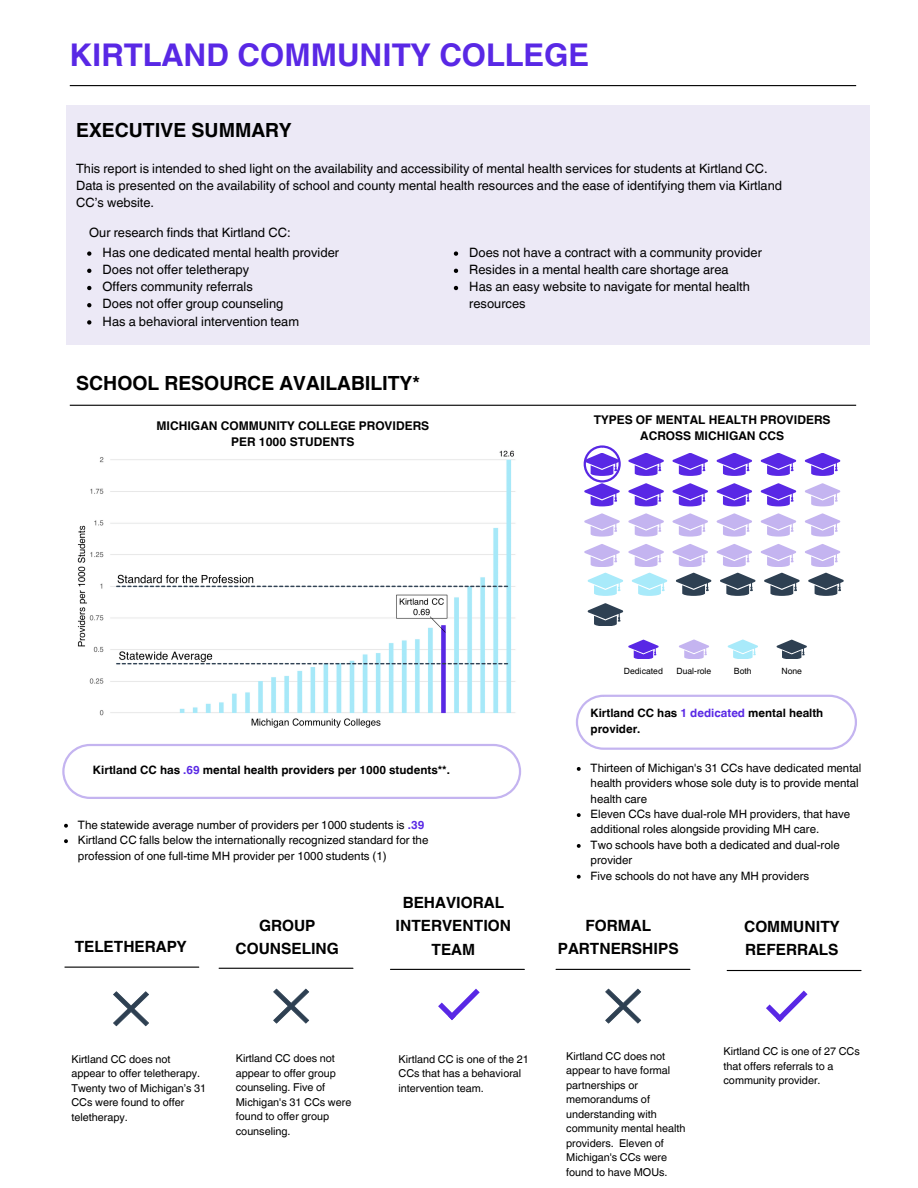
<style>
.page{position:relative;width:918px;height:1188px;background:#fff}
.page>*{position:absolute;margin:0;border:0;box-sizing:border-box;transform-origin:0 0}
.t1{font:700 31.2px "Helvetica World";color:#5928e5}
.t2{font:700 19.5px "Helvetica World";color:#000}
.t3{font:700 15.45px/23.7px "Helvetica World";color:#000;text-align:center}
.t4{font:12.9px/17.1px "Helvetica World";color:#000}
.t5{font:700 12px/16px "Helvetica World";color:#000;text-align:center}
.t6{font:11.55px/15.5px "Helvetica World";color:#000}
.t7{font:700 11.55px/15.5px "Helvetica World";color:#000}
.t8{font:10.8px/14.5px "Helvetica World";color:#000}
.t9{font:8.55px "Helvetica World";color:#000}
.s1{color:#5928e5}
.s2{font-weight:700;color:#5928e5}
</style>
<div class="page">
<hr style="left:70px;top:85px;width:786px;height:1px;background:#000">
<svg style="left:587px;top:573px;width:257px;height:53px"></svg>
<svg style="left:679px;top:640px;width:30px;height:19px"></svg>
<svg style="left:727px;top:640px;width:31px;height:19px"></svg>
<svg style="left:776px;top:640px;width:31px;height:19px"></svg>
<svg style="left:628px;top:640px;width:31px;height:19px"></svg>
<svg style="left:438px;top:989px;width:42px;height:31px"></svg>
<svg style="left:766px;top:991px;width:42px;height:31px"></svg>
<svg style="left:273px;top:989px;width:36px;height:35px"></svg>
<svg style="left:605px;top:989px;width:36px;height:35px"></svg>
<div style="left:66px;top:106px;width:804px;height:239px;background:#ece9f6"></div>
<hr style="left:70px;top:405px;width:786px;height:1px;background:#000">
<hr style="left:65px;top:967px;width:134px;height:1px;background:#000">
<hr style="left:219px;top:968px;width:134px;height:1px;background:#000">
<hr style="left:390px;top:969px;width:134px;height:1px;background:#000">
<hr style="left:556px;top:969px;width:134px;height:1px;background:#000">
<hr style="left:727px;top:970px;width:134px;height:1px;background:#000">
<svg style="left:576px;top:695px;width:281px;height:55px"></svg>
<img style="left:77px;top:450px;width:438px;height:278px">
<svg style="left:584px;top:445px;width:257px;height:92px"></svg>
<svg style="left:62px;top:744px;width:459px;height:55px"></svg>
<svg style="left:87px;top:251px;width:4px;height:5px"></svg>
<svg style="left:87px;top:269px;width:4px;height:4px"></svg>
<svg style="left:87px;top:286px;width:4px;height:4px"></svg>
<svg style="left:87px;top:303px;width:4px;height:4px"></svg>
<svg style="left:87px;top:320px;width:4px;height:5px"></svg>
<svg style="left:454px;top:251px;width:4px;height:5px"></svg>
<svg style="left:454px;top:269px;width:4px;height:4px"></svg>
<svg style="left:454px;top:286px;width:4px;height:4px"></svg>
<svg style="left:577px;top:767px;width:4px;height:4px"></svg>
<svg style="left:577px;top:813px;width:4px;height:4px"></svg>
<svg style="left:577px;top:844px;width:4px;height:4px"></svg>
<svg style="left:577px;top:875px;width:4px;height:4px"></svg>
<svg style="left:64px;top:824px;width:4px;height:4px"></svg>
<svg style="left:64px;top:839px;width:4px;height:4px"></svg>
<svg style="left:113px;top:991px;width:36px;height:35px"></svg>
<p class="t1" style="left:70px;top:30px;width:521px">KIRTLAND COMMUNITY COLLEGE</p>
<p class="t2" style="left:76px;top:114px;width:217px">EXECUTIVE SUMMARY</p>
<p class="t4" style="left:76px;top:160px;width:707px">This report is intended to shed light on the availability and accessibility of mental health services for students at Kirtland CC.<br>Data is presented on the availability of school and county mental health resources and the ease of identifying them via Kirtland<br>CC’s website.</p>
<p class="t4" style="left:89px;top:224px;width:203px">Our research finds that Kirtland CC:</p>
<p class="t4" style="left:103px;top:244px;width:238px">Has one dedicated mental health provider</p>
<p class="t4" style="left:103px;top:261px;width:148px">Does not offer teletherapy</p>
<p class="t4" style="left:103px;top:278px;width:152px">Offers community referrals</p>
<p class="t4" style="left:103px;top:295px;width:182px">Does not offer group counseling</p>
<p class="t4" style="left:103px;top:313px;width:198px">Has a behavioral intervention team</p>
<p class="t2" style="left:76px;top:367px;width:345px">SCHOOL RESOURCE AVAILABILITY*</p>
<p class="t5" style="left:156px;top:417px;width:274px">MICHIGAN COMMUNITY COLLEGE PROVIDERS<br>PER 1000 STUDENTS</p>
<p class="t4" style="left:469px;top:244px;width:294px">Does not have a contract with a community provider</p>
<p class="t4" style="left:469px;top:261px;width:261px">Resides in a mental health care shortage area</p>
<p class="t4" style="left:469px;top:278px;width:282px">Has an easy website to navigate for mental health resources</p>
<p class="t5" style="left:594px;top:411px;width:238px">TYPES OF MENTAL HEALTH PROVIDERS<br>ACROSS MICHIGAN CCS</p>
<p class="t7" style="left:93px;top:761px;width:358px">Kirtland CC has <span class="s1">.69</span> mental health providers per 1000 students**.</p>
<p class="t6" style="left:78px;top:817px;width:348px">The statewide average number of providers per 1000 students is <span class="s2">.39</span></p>
<p class="t6" style="left:78px;top:832px;width:352px">Kirtland CC falls below the internationally recognized standard for the profession of one full-time MH provider per 1000 students (1)</p>
<p class="t9" style="left:624px;top:666px;width:40px">Dedicated</p>
<p class="t9" style="left:677px;top:666px;width:36px">Dual-role</p>
<p class="t9" style="left:734px;top:666px;width:19px">Both</p>
<p class="t9" style="left:781px;top:666px;width:22px">None</p>
<p class="t7" style="left:591px;top:704px;width:234px">Kirtland CC has <span class="s1">1 dedicated</span> mental health provider.</p>
<p class="t6" style="left:591px;top:760px;width:272px">Thirteen of Michigan's 31 CCs have dedicated mental health providers whose sole duty is to provide mental health care</p>
<p class="t6" style="left:591px;top:806px;width:261px">Eleven CCs have dual-role MH providers, that have additional roles alongside providing MH care.</p>
<p class="t6" style="left:591px;top:837px;width:251px">Two schools have both a dedicated and dual-role provider</p>
<p class="t6" style="left:591px;top:868px;width:220px">Five schools do not have any MH providers</p>
<p class="t3" style="left:75px;top:933px;width:114px">TELETHERAPY</p>
<p class="t3" style="left:236px;top:912px;width:105px">GROUP<br>COUNSELING</p>
<p class="t8" style="left:71px;top:1052px;width:136px">Kirtland CC does not appear to offer teletherapy.<br>Twenty two of Michigan’s 31<br>CCs were found to offer teletherapy.</p>
<p class="t8" style="left:236px;top:1051px;width:117px">Kirtland CC does not appear to offer group counseling. Five of<br>Michigan's 31 CCs were found to offer group counseling.</p>
<p class="t3" style="left:396px;top:889px;width:117px">BEHAVIORAL<br>INTERVENTION<br>TEAM</p>
<p class="t3" style="left:558px;top:912px;width:122px">FORMAL<br>PARTNERSHIPS</p>
<p class="t8" style="left:399px;top:1052px;width:132px">Kirtland CC is one of the 21<br>CCs that has a behavioral intervention team.</p>
<p class="t8" style="left:566px;top:1049px;width:121px">Kirtland CC does not appear to have formal partnerships or memorandums of understanding with community mental health providers. Eleven of<br>Michigan's CCs were found to have MOUs.</p>
<p class="t3" style="left:744px;top:913px;width:97px;text-align:left">COMMUNITY<br>REFERRALS</p>
<p class="t8" style="left:723px;top:1044px;width:138px">Kirtland CC is one of 27 CCs that offers referrals to a community provider.</p>
</div>
